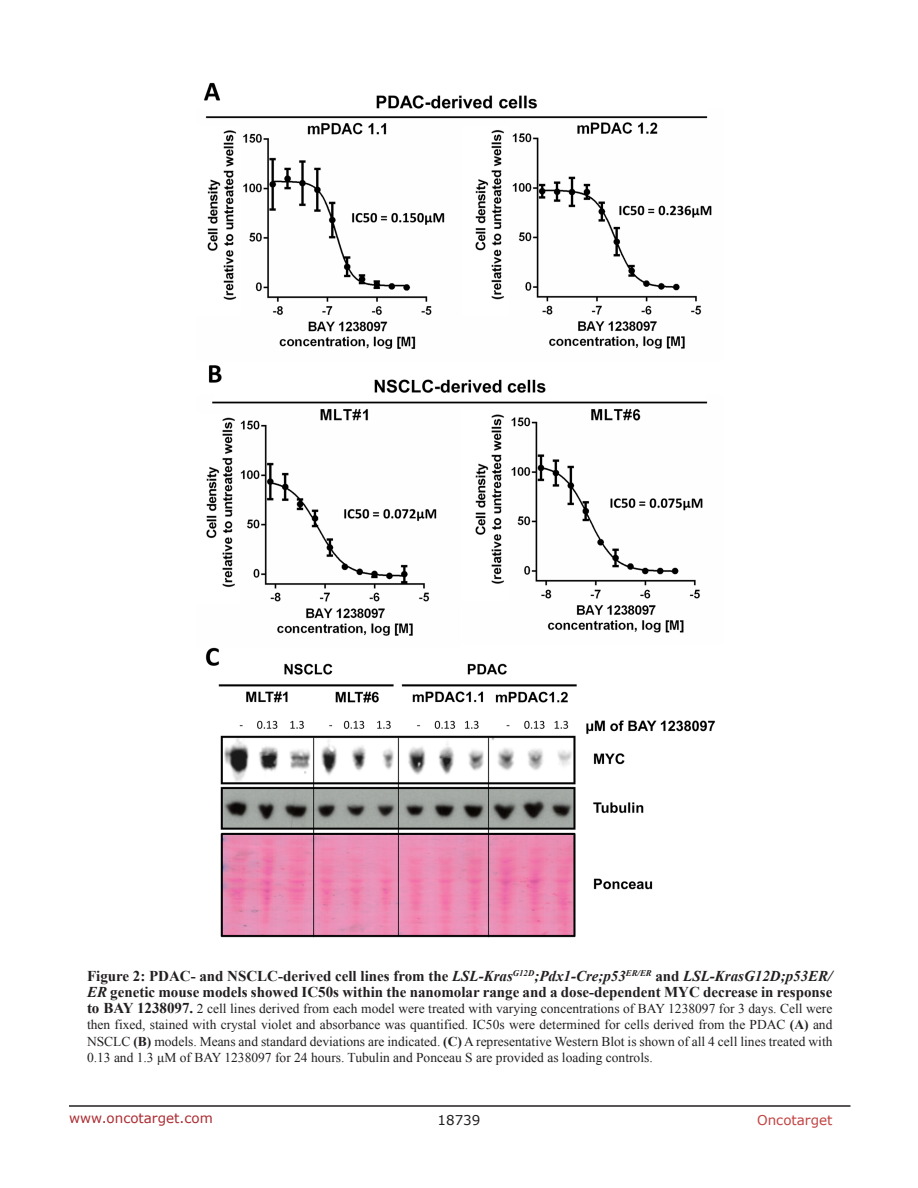
<style>
.page{position:relative;width:918px;height:1188px;background:#fff}
.page>*{position:absolute;margin:0;border:0;box-sizing:border-box;transform-origin:0 0}
.figuretext{font:700 15px/16.2px "Times New Roman";color:#231f20}
.figuretext-2{font:13.5px/16.2px "Times New Roman";color:#231f20;text-align:justify}
.t1{font:13.5px "Verdana";color:#ac2b31}
.t2{font:13.5px "Verdana";color:#c24141}
.t3{font:13.5px "Verdana";color:#231f20}
.s1{font-style:italic}
.s2{font-weight:700;font-size:15px}
.s3{font-weight:700}
</style>
<div class="page">
<hr style="left:69px;top:1105px;width:781px;height:2px;background:#231f20">
<img style="left:204px;top:82px;width:511px;height:856px">
<p class="figuretext" style="left:87px;top:967px;width:747px">Figure 2: PDAC- and NSCLC-derived cell lines from the <span class="s1">LSL-Kras</span><sup>G12D</sup><span class="s1">;Pdx1-Cre;p53</span><sup>ER/ER</sup> and <span class="s1">LSL-KrasG12D;p53ER/<br>ER</span> genetic mouse models showed IC50s within the nanomolar range and a dose-dependent MYC decrease in response</p>
<p class="figuretext-2" style="left:87px;top:1000px;width:747px"><span class="s2">to BAY 1238097.</span> 2 cell lines derived from each model were treated with varying concentrations of BAY 1238097 for 3 days. Cell were then fixed, stained with crystal violet and absorbance was quantified. IC50s were determined for cells derived from the PDAC <span class="s3">(A)</span> and NSCLC <span class="s3">(B)</span> models. Means and standard deviations are indicated. <span class="s3">(C)</span> A representative Western Blot is shown of all 4 cell lines treated with 0.13 and 1.3 μM of BAY 1238097 for 24 hours. Tubulin and Ponceau S are provided as loading controls.</p>
<p class="t1" style="left:69px;top:1109px;width:145px">www.oncotarget.com</p>
<p class="t3" style="left:438px;top:1111px;width:44px">18739</p>
<p class="t2" style="left:757px;top:1111px;width:77px">Oncotarget</p>
</div>
